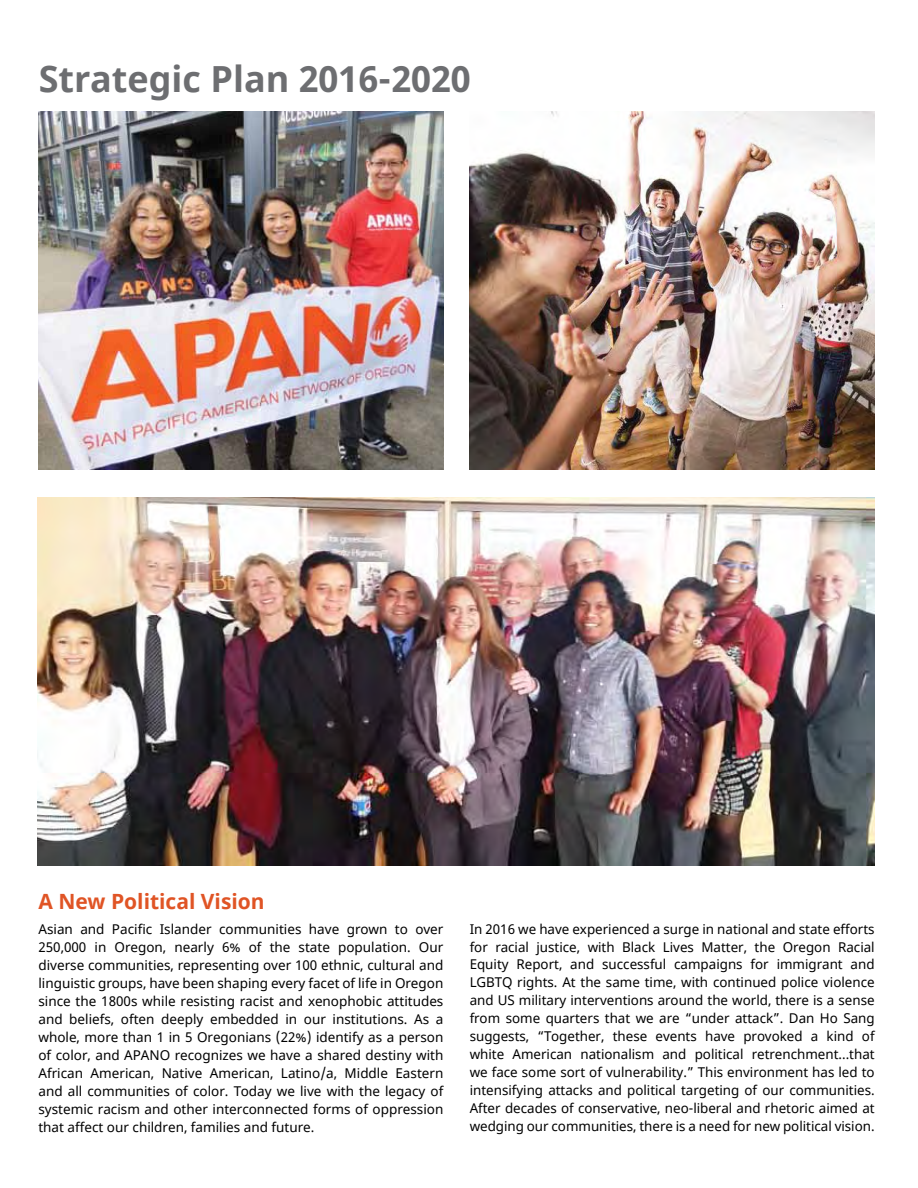
<style>
.page{position:relative;width:918px;height:1188px;background:#fff}
.page>*{position:absolute;margin:0;border:0;box-sizing:border-box;transform-origin:0 0}
.t1{font:700 36px "Noto Sans";color:#6d6e71}
.t2{font:700 21px "Noto Sans";color:#e05425}
.t3{font:13.5px/18px "Noto Sans";color:#000;text-align:justify}
</style>
<div class="page">
<img style="left:38px;top:111px;width:405px;height:358px">
<img style="left:470px;top:111px;width:405px;height:358px">
<img style="left:38px;top:498px;width:837px;height:367px">
<h1 class="t1" style="left:39px;top:54px;width:433px">Strategic Plan 2016-2020</h1>
<h2 class="t2" style="left:38px;top:887px;width:228px">A New Political Vision</h2>
<p class="t3" style="left:38px;top:921px;width:407px">Asian and Pacific Islander communities have grown to over 250,000 in Oregon, nearly 6% of the state population. Our diverse communities, representing over 100 ethnic, cultural and linguistic groups, have been shaping every facet of life in Oregon since the 1800s while resisting racist and xenophobic attitudes and beliefs, often deeply embedded in our institutions. As a whole, more than 1 in 5 Oregonians (22%) identify as a person of color, and APANO recognizes we have a shared destiny with African American, Native American, Latino/a, Middle Eastern and all communities of color. Today we live with the legacy of systemic racism and other interconnected forms of oppression that affect our children, families and future.</p>
<p class="t3" style="left:470px;top:920px;width:407px">In 2016 we have experienced a surge in national and state efforts for racial justice, with Black Lives Matter, the Oregon Racial Equity Report, and successful campaigns for immigrant and LGBTQ rights. At the same time, with continued police violence and US military interventions around the world, there is a sense from some quarters that we are “under attack”. Dan Ho Sang suggests, “Together, these events have provoked a kind of white American nationalism and political retrenchment...that we face some sort of vulnerability.” This environment has led to intensifying attacks and political targeting of our communities.<br>After decades of conservative, neo-liberal and rhetoric aimed at wedging our communities, there is a need for new political vision.</p>
</div>
